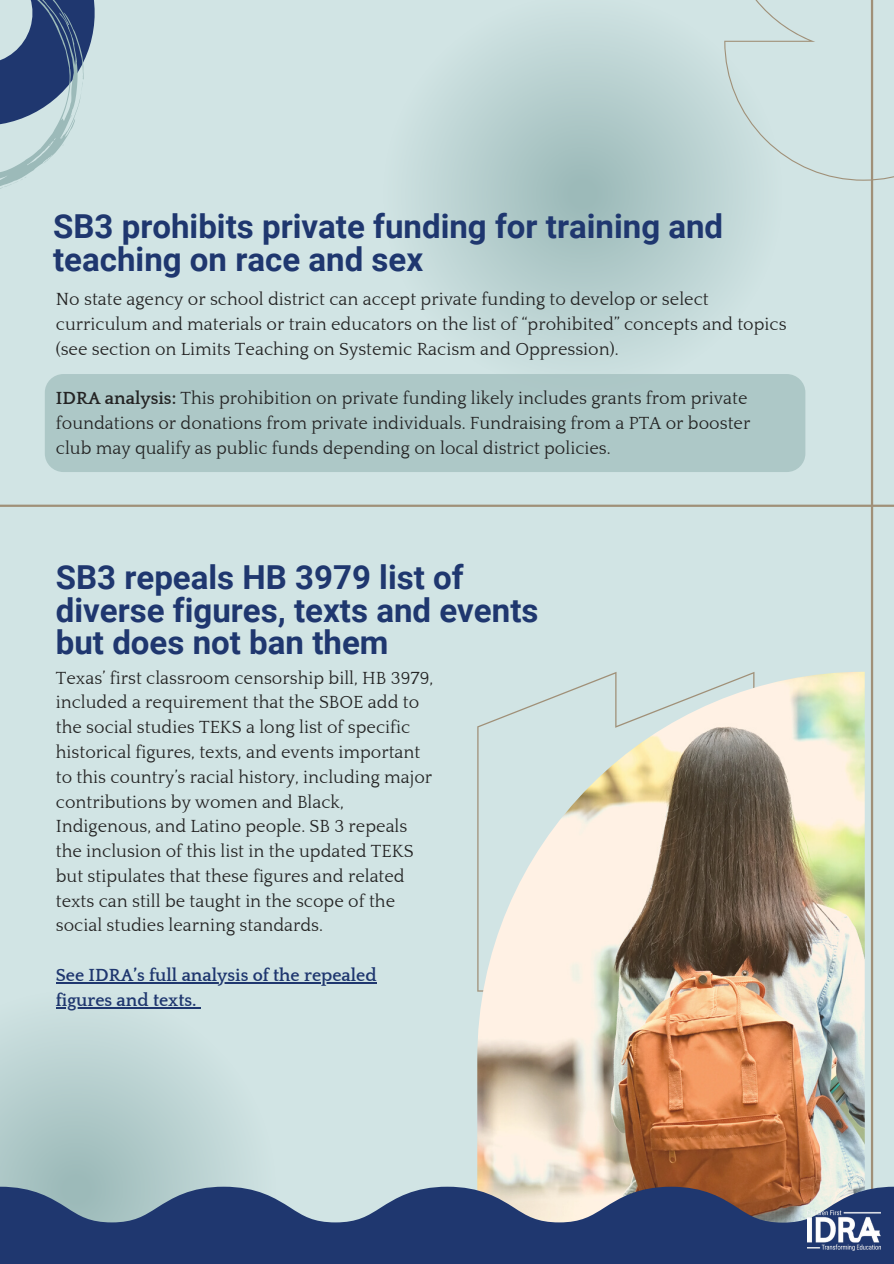
<style>
.page{position:relative;width:894px;height:1264px;background:#fff}
.page>*{position:absolute;margin:0;border:0;box-sizing:border-box;transform-origin:0 0}
.t1{font:700 33px/32.7px "Roboto";color:#1f376f}
.t2{font:18px/24.8px "Quattrocento";color:#242424}
.t3{font:700 18px/24.8px "Quattrocento";color:#1f376f}
.s1{font-weight:700}
</style>
<div class="page">
<div style="left:0;top:0;width:893px;height:1263px;background:#d1e4e4"></div>
<svg style="left:0;top:983px;width:293px;height:203px"></svg>
<svg style="left:419px;top:30px;width:379px;height:348px"></svg>
<hr style="left:870px;top:0;width:2px;height:1263px;background:#a09078">
<hr style="left:0;top:504px;width:893px;height:3px;background:#a09078">
<img style="left:477px;top:672px;width:387px;height:514px">
<svg style="left:724px;top:0;width:169px;height:181px"></svg>
<svg style="left:0;top:1186px;width:893px;height:77px;background:#45577f"></svg>
<svg style="left:0;top:0;width:95px;height:189px"></svg>
<hr style="left:56px;top:982px;width:320px;height:1px;background:#1f376f">
<hr style="left:56px;top:1006px;width:140px;height:2px;background:#1f376f">
<div style="left:45px;top:374px;width:760px;height:98px;background:#adc8c7;border-radius:19px"></div>
<img style="left:807px;top:1210px;width:73px;height:40px">
<p class="t1" style="left:53px;top:210px;width:671px">SB3 prohibits private funding for training and teaching on race and sex</p>
<p class="t2" style="left:56px;top:288px;width:732px">No state agency or school district can accept private funding to develop or select curriculum and materials or train educators on the list of “prohibited” concepts and topics (see section on Limits Teaching on Systemic Racism and Oppression).</p>
<p class="t2" style="left:56px;top:387px;width:695px"><span class="s1">IDRA analysis:</span> This prohibition on private funding likely includes grants from private foundations or donations from private individuals. Fundraising from a PTA or booster club may qualify as public funds depending on local district policies.</p>
<p class="t1" style="left:56px;top:561px;width:484px">SB3 repeals HB 3979 list of diverse figures, texts and events but does not ban them</p>
<p class="t2" style="left:56px;top:666px;width:379px">Texas’ first classroom censorship bill, HB 3979, included a requirement that the SBOE add to the social studies TEKS a long list of specific historical figures, texts, and events important to this country’s racial history, including major contributions by women and Black, Indigenous, and Latino people. SB 3 repeals the inclusion of this list in the updated TEKS but stipulates that these figures and related texts can still be taught in the scope of the social studies learning standards.</p>
<p class="t3" style="left:56px;top:963px;width:322px">See IDRA’s full analysis of the repealed figures and texts.</p>
</div>
